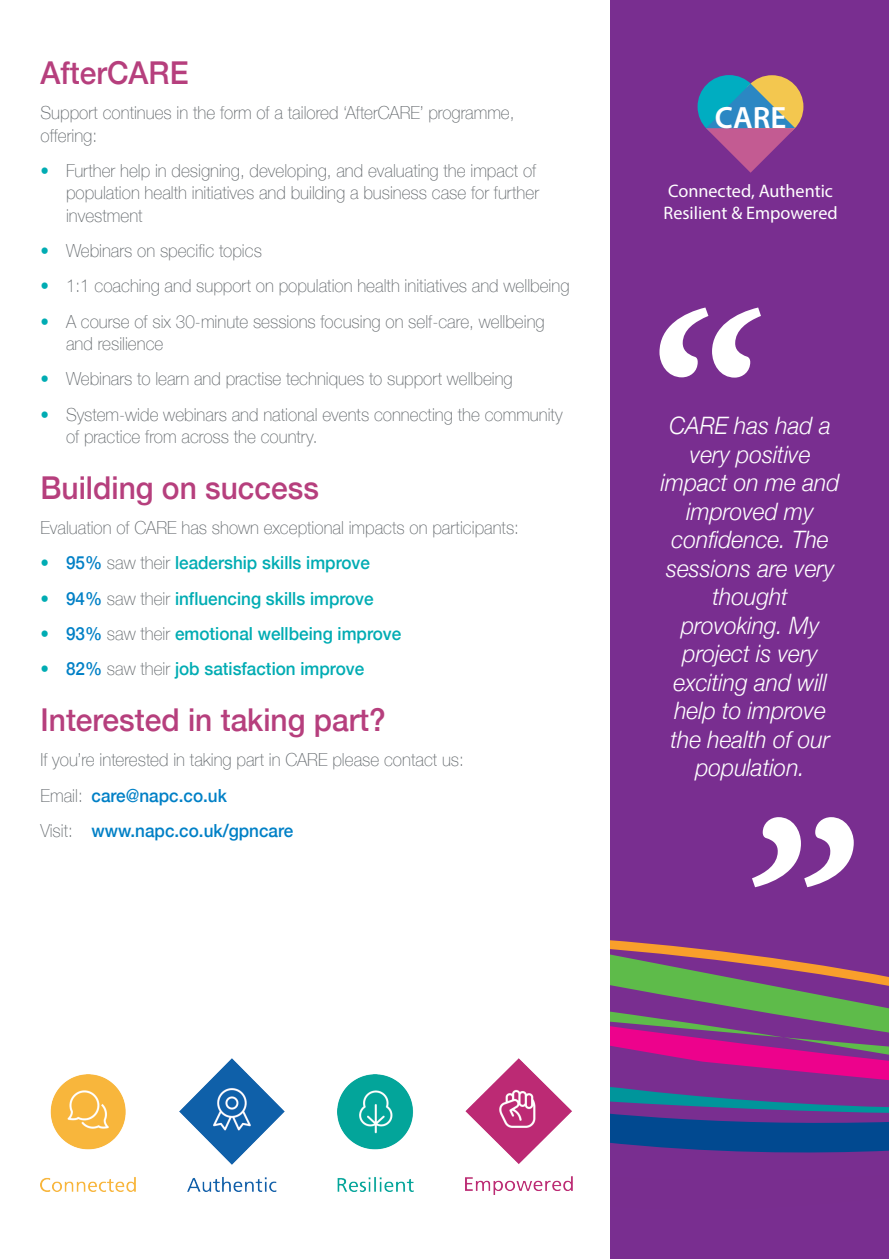
<style>
.page{position:relative;width:889px;height:1259px;background:#fff}
.page>*{position:absolute;margin:0;border:0;box-sizing:border-box;transform-origin:0 0}
.t1{font:italic 700 255px/508.3px "Minion Pro";color:#fff;text-align:center}
.t2{font:500 31.5px "Helvetica Neue";color:#b63f7d;scale:.95 1}
.t3{font:600 30.9px "Myriad Pro";color:#fff}
.t4{font:italic 300 24px/28.5px "Helvetica Neue";color:#fff;text-align:center;scale:.95 1}
.t5{font:18.15px/21.8px "Myriad Pro";color:#fff}
.t6{font:100 18px/22.5px "Helvetica Neue";color:#64696d;scale:.95 1}
.t7{font:500 18px "Helvetica Neue";color:#00acb3;scale:.95 1}
.s1{color:#00acb3}
.s2{font-weight:100}
.s3{color:#0080c6}
.s4{font-weight:100;color:#64696d}
.s5{font-weight:500;color:#0080c6}
</style>
<div class="page">
<div style="left:610px;top:0;width:279px;height:1259px;background:#792e90"></div>
<svg style="left:610px;top:1113px;width:279px;height:40px;fill:#014990"></svg>
<svg style="left:610px;top:1087px;width:279px;height:26px"></svg>
<svg style="left:610px;top:940px;width:279px;height:141px"></svg>
<div style="left:697px;top:75px;width:64px;height:63px;background:#00adc1;border-radius:50%"></div>
<div style="left:740px;top:75px;width:63px;height:63px;background:#f3c74f;border-radius:50%"></div>
<svg style="left:706px;top:84px;width:89px;height:89px"></svg>
<img style="left:41px;top:1074px;width:95px;height:117px">
<img style="left:179px;top:1059px;width:106px;height:132px">
<img style="left:338px;top:1074px;width:75px;height:117px">
<img style="left:466px;top:1059px;width:106px;height:136px">
<h2 class="t2" style="left:41px;top:53px;width:157px">AfterCARE</h2>
<p class="t6" style="left:41px;top:101px;width:500px">Support continues in the form of a tailored ‘AfterCARE’ programme, offering:</p>
<p class="t6" style="left:66px;top:159px;width:499px;text-indent:-25px"><span class="s1">•</span> Further help in designing, developing, and evaluating the impact of population health initiatives and building a business case for further investment</p>
<p class="t6" style="left:41px;top:239px;width:235px"><span class="s1">•</span> Webinars on specific topics</p>
<p class="t6" style="left:41px;top:274px;width:558px"><span class="s1">•</span> 1:1 coaching and support on population health initiatives and wellbeing</p>
<p class="t6" style="left:66px;top:310px;width:505px;text-indent:-26px"><span class="s1">•</span> A course of six 30-minute sessions focusing on self-care, wellbeing and resilience</p>
<p class="t6" style="left:41px;top:367px;width:499px"><span class="s1">•</span> Webinars to learn and practise techniques to support wellbeing</p>
<p class="t6" style="left:66px;top:403px;width:524px;text-indent:-25px"><span class="s1">•</span> System-wide webinars and national events connecting the community of practice from across the country.</p>
<h2 class="t2" style="left:41px;top:468px;width:294px">Building on success</h2>
<p class="t6" style="left:41px;top:516px;width:505px">Evaluation of CARE has shown exceptional impacts on participants:</p>
<p class="t7" style="left:41px;top:552px;width:348px"><span class="s2">•</span> <span class="s3">95%</span> <span class="s4">saw their</span> leadership skills improve</p>
<p class="t7" style="left:41px;top:587px;width:352px"><span class="s2">•</span> <span class="s3">94%</span> <span class="s4">saw their</span> influencing skills improve</p>
<p class="t7" style="left:41px;top:622px;width:381px"><span class="s2">•</span> <span class="s3">93%</span> <span class="s4">saw their</span> emotional wellbeing improve</p>
<p class="t7" style="left:41px;top:658px;width:342px"><span class="s2">•</span> <span class="s3">82%</span> <span class="s4">saw their</span> job satisfaction improve</p>
<h2 class="t2" style="left:41px;top:700px;width:365px">Interested in taking part?</h2>
<p class="t6" style="left:41px;top:742px;width:447px;line-height:35.2px">If you’re interested in taking part in CARE please contact us:<br>Email: <span class="s5">care@napc.co.uk<br></span>Visit: <span class="s5">www.napc.co.uk/gpncare</span></p>
<h3 class="t3" style="left:715px;top:106px;width:73px">CARE</h3>
<p class="t5" style="left:663px;top:181px;width:176px">Connected, Authentic<br>Resilient &amp; Empowered</p>
<h1 class="t1" style="left:633px;top:176px;width:213px">“ ”</h1>
<h3 class="t4" style="left:661px;top:411px;width:190px">CARE has had a very positive impact on me and improved my confidence. The sessions are very thought provoking. My project is very exciting and will help to improve the health of our population.</h3>
</div>
